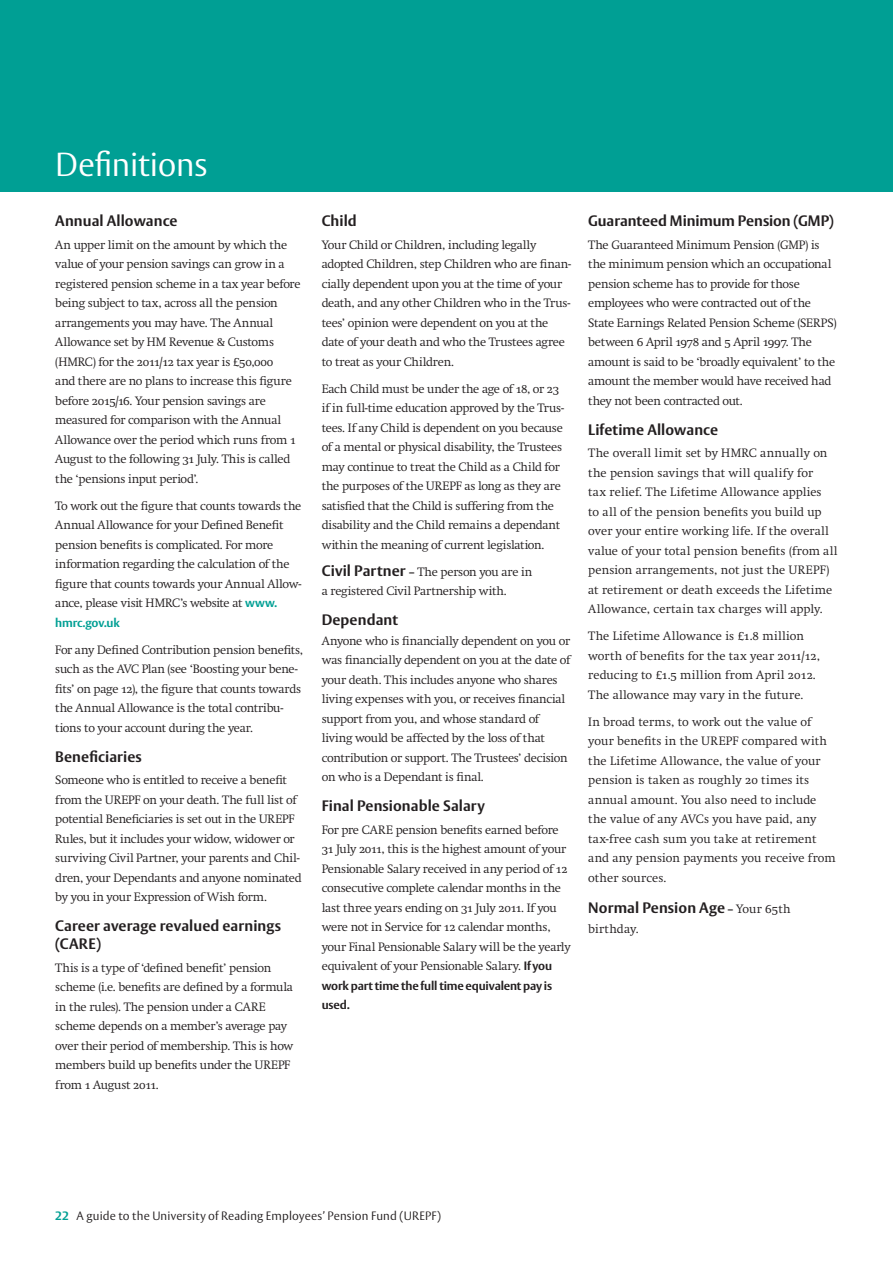
<style>
.page{position:relative;width:893px;height:1263px;background:#fff}
.page>*{position:absolute;margin:0;border:0;box-sizing:border-box;transform-origin:0 0}
.RDG_A4C_Heading_1{font:33px "Rdg Vesta";letter-spacing:-.005em;color:#fff}
.RDG_A4C_Heading_3{font:700 15px/18px "Rdg Vesta";letter-spacing:.005em;color:#231f20}
.RDG_A4C_Body_text_fi{font:12px/19.5px "Rdg Swift";letter-spacing:-.015em;color:#231f20}
.RDG_A4C_Body_text{font:12px/19.5px "Rdg Swift";letter-spacing:-.005em;color:#231f20}
.RDG_A4C_Body_text_fi-2{font:12px/19.5px "Rdg Swift";letter-spacing:.015em;color:#231f20}
.RDG_A4C_Heading_3-2{font:12px/19.5px "Rdg Swift";letter-spacing:-.025em;color:#231f20}
.RDG_A4C_Body_text-2{font:12px/19.5px "Rdg Swift";letter-spacing:.015em;color:#231f20}
.t1{font:12px "Rdg Vesta";letter-spacing:.015em;color:#231f20}
.RDG_A4C_Heading_3-3{font:12px "Rdg Swift";letter-spacing:.025em;color:#231f20}
.s1{font-family:"Rdg Vesta";font-weight:700;color:#009f94}
.s2{font-family:"Rdg Vesta";font-weight:700;font-size:15px}
.s3{font-family:"Rdg Vesta";font-weight:700}
.s4{font-size:12px}
.s5{font-family:"Rdg Swift";font-weight:400;font-size:12px}
.s6{font-weight:700;color:#009f94}
</style>
<div class="page">
<div style="left:0;top:0;width:893px;height:191px;background:#009f94"></div>
<p class="RDG_A4C_Heading_1" style="left:55px;top:145px;width:154px">Definitions</p>
<p class="RDG_A4C_Heading_3" style="left:55px;top:213px;width:124px">Annual Allowance</p>
<p class="RDG_A4C_Body_text_fi" style="left:55px;top:235px;width:247px">An upper limit on the amount by which the value of your pension savings can grow in a registered pension scheme in a tax year before being subject to tax, across all the pension arrangements you may have. The Annual Allowance set by HM Revenue &amp; Customs (HMRC) for the 2011/12 tax year is £50,000<br>and there are no plans to increase this figure before 2015/16. Your pension savings are measured for comparison with the Annual Allowance over the period which runs from 1<br>August to the following 31 July. This is called the ‘pensions input period’.</p>
<p class="RDG_A4C_Body_text" style="left:55px;top:496px;width:248px">To work out the figure that counts towards the Annual Allowance for your Defined Benefit pension benefits is complicated. For more information regarding the calculation of the figure that counts towards your Annual Allow&shy;ance, please visit HMRC’s website at <span class="s1">www. hmrc.gov.uk</span></p>
<p class="RDG_A4C_Body_text" style="left:55px;top:640px;width:249px">For any Defined Contribution pension benefits, such as the AVC Plan (see ‘Boosting your bene&shy;fits’ on page 12), the figure that counts towards the Annual Allowance is the total contribu&shy;tions to your account during the year.</p>
<p class="RDG_A4C_Heading_3" style="left:55px;top:748px;width:88px">Beneficiaries</p>
<p class="RDG_A4C_Body_text_fi" style="left:55px;top:771px;width:248px">Someone who is entitled to receive a benefit from the UREPF on your death. The full list of potential Beneficiaries is set out in the UREPF Rules, but it includes your widow, widower or surviving Civil Partner, your parents and Chil&shy;dren, your Dependants and anyone nominated by you in your Expression of Wish form.</p>
<p class="RDG_A4C_Heading_3" style="left:55px;top:918px;width:227px">Career average revalued earnings (CARE)</p>
<p class="RDG_A4C_Body_text_fi" style="left:55px;top:958px;width:240px">This is a type of ‘defined benefit’ pension scheme (i.e. benefits are defined by a formula in the rules). The pension under a CARE scheme depends on a member’s average pay over their period of membership. This is how members build up benefits under the UREPF from 1 August 2011.</p>
<p class="RDG_A4C_Heading_3" style="left:322px;top:213px;width:37px">Child</p>
<p class="RDG_A4C_Body_text_fi" style="left:322px;top:235px;width:251px">Your Child or Children, including legally adopted Children, step Children who are finan&shy;cially dependent upon you at the time of your death, and any other Children who in the Trus&shy;tees’ opinion were dependent on you at the date of your death and who the Trustees agree to treat as your Children.</p>
<p class="RDG_A4C_Body_text" style="left:322px;top:379px;width:244px">Each Child must be under the age of 18, or 23 if in full-time education approved by the Trus&shy;tees. If any Child is dependent on you because of a mental or physical disability, the Trustees may continue to treat the Child as a Child for the purposes of the UREPF as long as they are satisfied that the Child is suffering from the disability and the Child remains a dependant within the meaning of current legislation.</p>
<p class="RDG_A4C_Body_text" style="left:322px;top:562px;width:212px"><span class="s2">Civil Partner</span> <span class="s3">–</span> The person you are in a registered Civil Partnership with.</p>
<p class="RDG_A4C_Heading_3" style="left:322px;top:612px;width:78px">Dependant</p>
<p class="RDG_A4C_Heading_3-2" style="left:322px;top:631px;width:250px">Anyone who is financially dependent on you or was financially dependent on you at the date of your death. This includes anyone who shares living expenses with you, or receives financial support from you, and whose standard of living would be affected by the loss of that contribution or support. The Trustees’ decision on who is a Dependant is final.</p>
<p class="RDG_A4C_Heading_3" style="left:322px;top:798px;width:165px">Final Pensionable Salary</p>
<p class="RDG_A4C_Body_text_fi" style="left:322px;top:820px;width:250px">For pre CARE pension benefits earned before 31 July 2011, this is the highest amount of your Pensionable Salary received in any period of 12 consecutive complete calendar months in the last three years ending on 31 July 2011. If you were not in Service for 12 calendar months, your Final Pensionable Salary will be the yearly equivalent of your Pensionable Salary. <span class="s3">If you work part time the full time equivalent pay is used.</span></p>
<p class="RDG_A4C_Heading_3" style="left:588px;top:213px;width:247px">Guaranteed Minimum Pension (GMP)</p>
<p class="RDG_A4C_Body_text_fi" style="left:588px;top:235px;width:250px">The Guaranteed Minimum Pension (GMP) is the minimum pension which an occupational pension scheme has to provide for those employees who were contracted out of the State Earnings Related Pension Scheme (SERPS) between 6 April 1978 and 5 April 1997. The amount is said to be ‘broadly equivalent’ to the amount the member would have received had they not been contracted out.</p>
<p class="RDG_A4C_Heading_3" style="left:588px;top:421px;width:131px">Lifetime Allowance</p>
<p class="RDG_A4C_Body_text_fi-2" style="left:588px;top:444px;width:251px">The overall limit set by HMRC annually on the pension savings that will qualify for<br>tax relief. The Lifetime Allowance applies<br>to all of the pension benefits you build up over your entire working life. If the overall value of your total pension benefits (from all pension arrangements, not just the UREPF) at retirement or death exceeds the Lifetime Allowance, certain tax charges will apply.</p>
<p class="RDG_A4C_Body_text-2" style="left:588px;top:627px;width:233px">The Lifetime Allowance is £1.8 million worth of benefits for the tax year 2011/12, reducing to £1.5 million from April 2012.<br>The allowance may vary in the future.</p>
<p class="RDG_A4C_Body_text" style="left:588px;top:712px;width:249px">In broad terms, to work out the value of your benefits in the UREPF compared with the Lifetime Allowance, the value of your pension is taken as roughly 20 times its annual amount. You also need to include the value of any AVCs you have paid, any tax-free cash sum you take at retirement and any pension payments you receive from other sources.</p>
<p class="RDG_A4C_Heading_3" style="left:588px;top:900px;width:204px">Normal Pension Age <span class="s4">–</span> <span class="s5">Your 65th</span></p>
<p class="RDG_A4C_Heading_3-3" style="left:588px;top:922px;width:52px">birthday.</p>
<p class="t1" style="left:55px;top:1208px;width:387px"><span class="s6">22</span> A guide to the University of Reading Employees’ Pension Fund (UREPF)</p>
</div>
